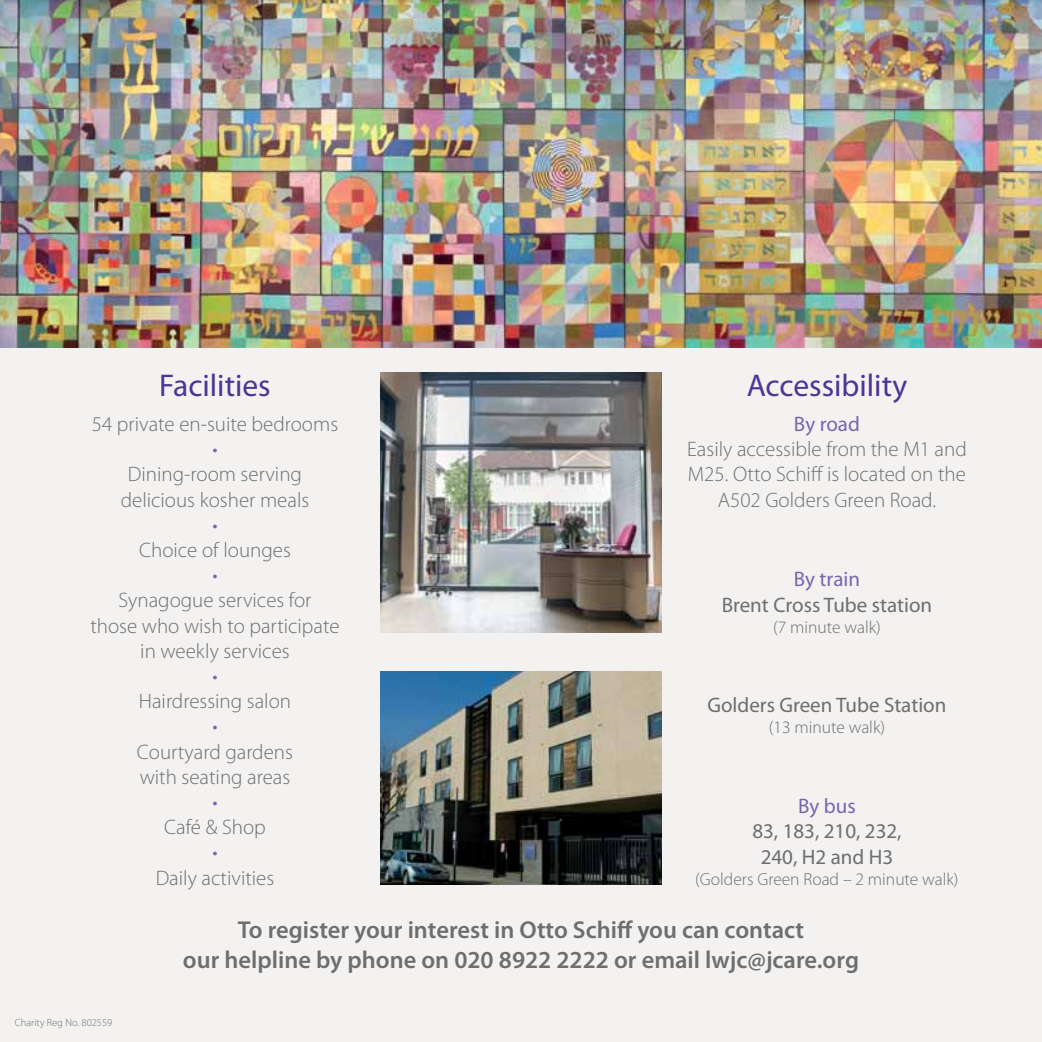
<style>
.page{position:relative;width:1042px;height:1042px;background:#f3f2f1}
.page>*{position:absolute;margin:0;border:0;box-sizing:border-box;transform-origin:0 0}
.t1{font:31.5px "Myriad Pro";color:#4e3594}
.t2{font:600 24.5px/29.4px "Myriad Pro";color:#6d6e70;text-align:center}
.t3{font:300 21px/25.2px "Myriad Pro";color:#6d6e70;text-align:center}
.t4{font:21px/25.2px "Myriad Pro";color:#6d6e70;text-align:center}
.t5{font:21px "Myriad Pro";color:#7766ad}
.t6{font:300 21px "Myriad Pro";color:#7766ad}
.t7{font:300 17.5px "Myriad Pro";color:#6d6e70}
.t8{font:300 10.5px "Myriad Pro";color:#6d6e70}
</style>
<div class="page">
<img style="left:380px;top:671px;width:281px;height:213px">
<img style="left:380px;top:372px;width:281px;height:260px">
<img style="left:0;top:0;width:1042px;height:347px">
<h1 class="t1" style="left:159px;top:373px;width:113px">Facilities</h1>
<p class="t3" style="left:92px;top:413px;width:248px">54 private en-suite bedrooms</p>
<p class="t6" style="left:212px;top:441px;width:7px">•</p>
<p class="t3" style="left:121px;top:464px;width:190px">Dining-room serving delicious kosher meals</p>
<p class="t6" style="left:212px;top:517px;width:7px">•</p>
<p class="t3" style="left:139px;top:539px;width:153px">Choice of lounges</p>
<p class="t6" style="left:212px;top:567px;width:7px">•</p>
<p class="t3" style="left:90px;top:590px;width:251px">Synagogue services for<br>those who wish to participate in weekly services</p>
<p class="t6" style="left:212px;top:668px;width:7px">•</p>
<p class="t3" style="left:139px;top:691px;width:154px">Hairdressing salon</p>
<p class="t6" style="left:212px;top:718px;width:7px">•</p>
<p class="t3" style="left:137px;top:741px;width:158px;text-align:left">Courtyard gardens with seating areas</p>
<p class="t6" style="left:212px;top:794px;width:7px">•</p>
<p class="t3" style="left:164px;top:817px;width:103px">Café &amp; Shop</p>
<p class="t6" style="left:212px;top:844px;width:7px">•</p>
<p class="t3" style="left:156px;top:867px;width:120px">Daily activities</p>
<h1 class="t1" style="left:747px;top:373px;width:162px">Accessibility</h1>
<p class="t5" style="left:794px;top:416px;width:67px">By road</p>
<p class="t3" style="left:687px;top:439px;width:281px">Easily accessible from the M1 and<br>M25. Otto Schiff is located on the<br>A502 Golders Green Road.</p>
<p class="t5" style="left:794px;top:571px;width:68px">By train</p>
<p class="t4" style="left:722px;top:594px;width:212px">Brent Cross Tube station</p>
<p class="t7" style="left:773px;top:620px;width:109px">(7 minute walk)</p>
<p class="t4" style="left:707px;top:695px;width:241px">Golders Green Tube Station</p>
<p class="t7" style="left:769px;top:721px;width:118px">(13 minute walk)</p>
<p class="t5" style="left:798px;top:798px;width:59px">By bus</p>
<p class="t4" style="left:752px;top:821px;width:151px">83, 183, 210, 232,<br>240, H2 and H3</p>
<p class="t7" style="left:695px;top:872px;width:265px">(Golders Green Road – 2 minute walk)</p>
<p class="t8" style="left:15px;top:1018px;width:99px">Charity Reg No. 802559</p>
<p class="t2" style="left:183px;top:915px;width:677px">To register your interest in Otto Schiff you can contact<br>our helpline by phone on 020 8922 2222 or email lwjc@jcare.org</p>
</div>
